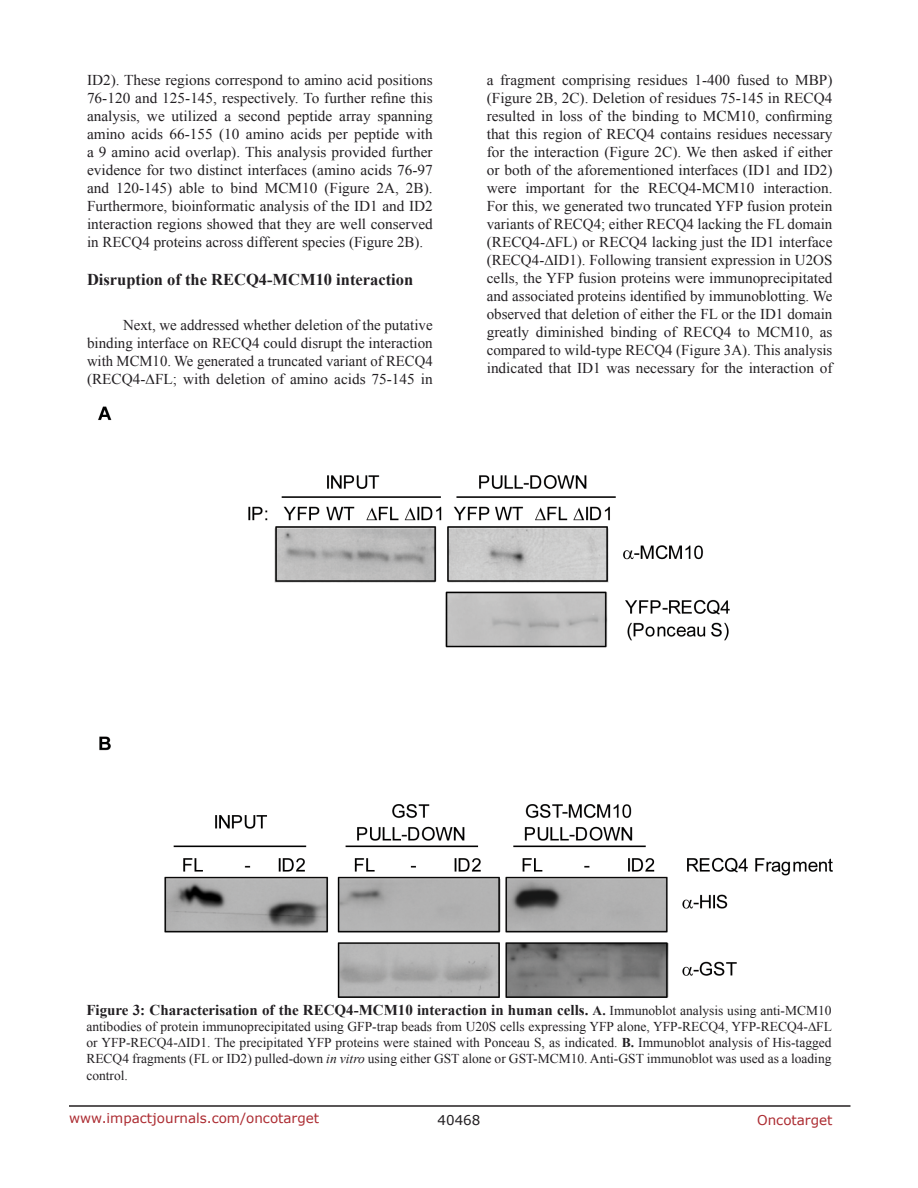
<style>
.page{position:relative;width:918px;height:1188px;background:#fff}
.page>*{position:absolute;margin:0;border:0;box-sizing:border-box;transform-origin:0 0}
.SubHeading{font:700 16.5px "Times New Roman";color:#221f22}
.BodyText{font:15px/18px "Times New Roman";color:#221f22;text-align:justify}
.FigureText{font:700 15px "Times New Roman";color:#221f22}
.FigureText-2{font:13.5px/16.2px "Times New Roman";color:#221f22;text-align:justify}
.t1{font:13.5px "Verdana";color:#ac2b31}
.t2{font:13.5px "Verdana";color:#221f22}
.s1{font-size:13.5px}
.s2{font-weight:400;font-size:13.5px}
.s3{font-weight:700}
.s4{font-style:italic}
</style>
<div class="page">
<hr style="left:69px;top:1105px;width:781px;height:2px;background:#231f20">
<img style="left:98px;top:406px;width:734px;height:591px">
<p class="BodyText" style="left:87px;top:71px;width:347px">ID2). These regions correspond to amino acid positions 76-120 and 125-145, respectively. To further refine this analysis, we utilized a second peptide array spanning amino acids 66-155 (10 amino acids per peptide with a 9 amino acid overlap). This analysis provided further evidence for two distinct interfaces (amino acids 76-97 and 120-145) able to bind MCM10 (Figure 2A, 2B).<br>Furthermore, bioinformatic analysis of the ID1 and ID2 interaction regions showed that they are well conserved in RECQ4 proteins across different species (Figure 2B).</p>
<p class="SubHeading" style="left:87px;top:268px;width:328px">Disruption of the RECQ4-MCM10 interaction</p>
<p class="BodyText" style="left:87px;top:316px;width:347px;text-indent:36px">Next, we addressed whether deletion of the putative binding interface on RECQ4 could disrupt the interaction with MCM10. We generated a truncated variant of RECQ4 (RECQ4-∆FL; with deletion of amino acids 75-145 in</p>
<p class="BodyText" style="left:487px;top:71px;width:347px">a fragment comprising residues 1-400 fused to MBP) (Figure 2B, 2C). Deletion of residues 75-145 in RECQ4 resulted in loss of the binding to MCM10, confirming that this region of RECQ4 contains residues necessary for the interaction (Figure 2C). We then asked if either or both of the aforementioned interfaces (ID1 and ID2) were important for the RECQ4-MCM10 interaction.<br>For this, we generated two truncated YFP fusion protein variants of RECQ4; either RECQ4 lacking the FL domain (RECQ4-∆FL) or RECQ4 lacking just the ID1 interface (RECQ4-∆ID1). Following transient expression in U2OS cells, the YFP fusion proteins were immunoprecipitated and associated proteins identified by immunoblotting. We observed that deletion of either the FL or the ID1 domain greatly diminished binding of RECQ4 to MCM10, as compared to wild-type RECQ4 (Figure 3A). This analysis indicated that ID1 was necessary for the interaction of</p>
<p class="FigureText" style="left:86px;top:999px;width:747px">Figure 3: Characterisation of the RECQ4-MCM10 interaction in human cells. <span class="s1">A.</span> <span class="s2">Immunoblot analysis using anti-MCM10</span></p>
<p class="FigureText-2" style="left:86px;top:1018px;width:747px">antibodies of protein immunoprecipitated using GFP-trap beads from U20S cells expressing YFP alone, YFP-RECQ4, YFP-RECQ4-∆FL or YFP-RECQ4-∆ID1. The precipitated YFP proteins were stained with Ponceau S, as indicated. <span class="s3">B.</span> Immunoblot analysis of His-tagged RECQ4 fragments (FL or ID2) pulled-down <span class="s4">in vitro</span> using either GST alone or GST-MCM10. Anti-GST immunoblot was used as a loading control.</p>
<p class="t1" style="left:69px;top:1109px;width:252px">www.impactjournals.com/oncotarget</p>
<p class="t2" style="left:438px;top:1111px;width:44px">40468</p>
<p class="t1" style="left:757px;top:1111px;width:77px">Oncotarget</p>
</div>
